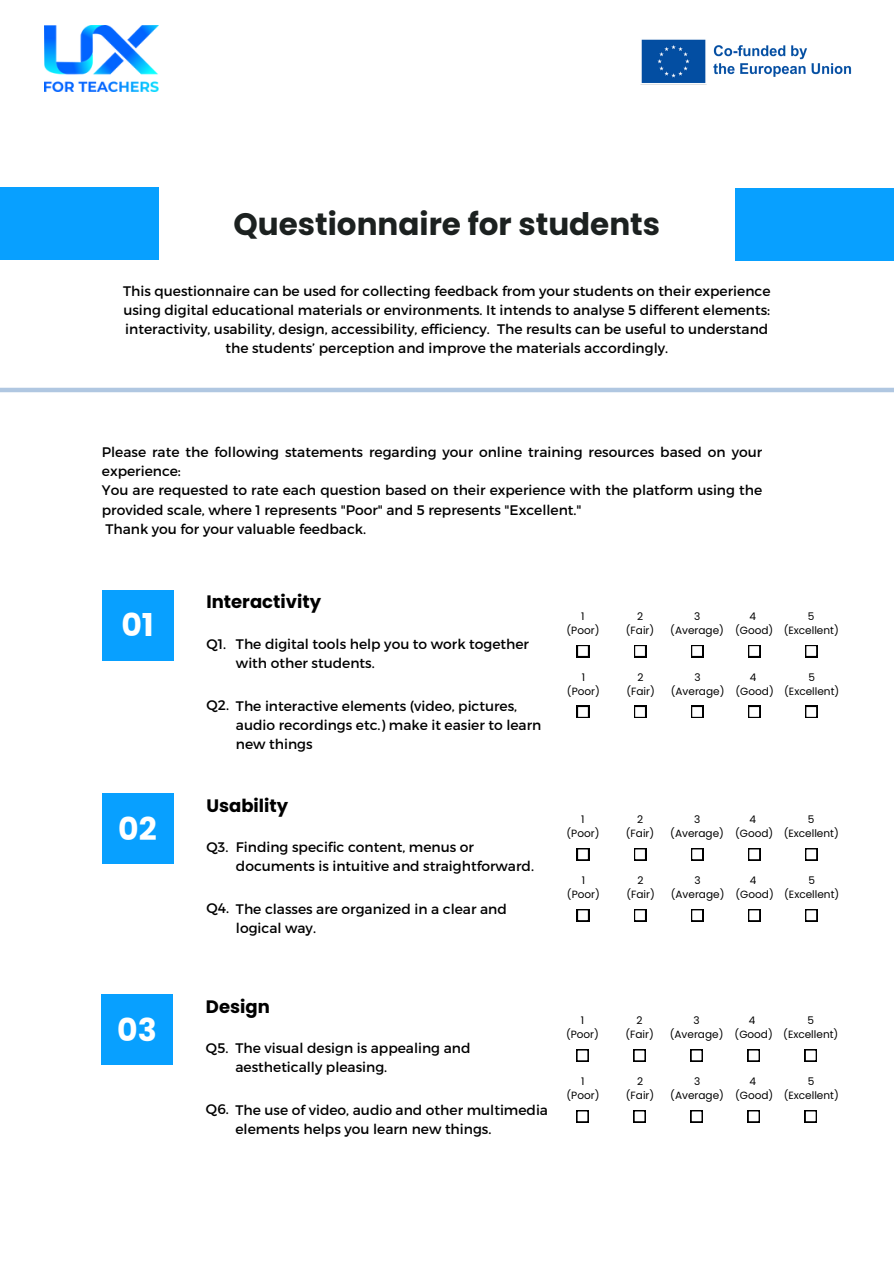
<style>
.page{position:relative;width:894px;height:1264px;background:#fff}
.page>*{position:absolute;margin:0;border:0;box-sizing:border-box;transform-origin:0 0}
.t1{font:700 31.5px "Poppins";color:#fff}
.t2{font:700 31.05px "Poppins";color:#1c2120}
.t3{font:700 18px "Poppins";color:#000}
.t4{font:13.8px/19.2px "Montserrat";color:#000}
.t5{font:10.5px/14px "Poppins";color:#000;text-align:center}
</style>
<div class="page">
<img style="left:45px;top:25px;width:114px;height:67px">
<img style="left:640px;top:39px;width:212px;height:46px">
<div style="left:102px;top:590px;width:71px;height:71px;background:#08a0ff"></div>
<div style="left:0;top:188px;width:159px;height:72px;background:#08a0ff"></div>
<div style="left:734px;top:188px;width:159px;height:72px;background:#08a0ff"></div>
<svg style="left:577px;top:645px;width:12px;height:12px"></svg>
<svg style="left:634px;top:645px;width:12px;height:12px"></svg>
<svg style="left:691px;top:645px;width:12px;height:12px"></svg>
<svg style="left:748px;top:645px;width:12px;height:12px"></svg>
<svg style="left:805px;top:645px;width:12px;height:12px"></svg>
<svg style="left:577px;top:706px;width:12px;height:12px"></svg>
<svg style="left:634px;top:706px;width:12px;height:12px"></svg>
<svg style="left:691px;top:706px;width:12px;height:12px"></svg>
<svg style="left:748px;top:706px;width:12px;height:12px"></svg>
<svg style="left:805px;top:706px;width:12px;height:12px"></svg>
<div style="left:102px;top:793px;width:71px;height:71px;background:#08a0ff"></div>
<svg style="left:577px;top:848px;width:12px;height:12px"></svg>
<svg style="left:634px;top:848px;width:12px;height:12px"></svg>
<svg style="left:691px;top:848px;width:12px;height:12px"></svg>
<svg style="left:748px;top:848px;width:12px;height:12px"></svg>
<svg style="left:805px;top:848px;width:12px;height:12px"></svg>
<svg style="left:577px;top:909px;width:12px;height:12px"></svg>
<svg style="left:634px;top:909px;width:12px;height:12px"></svg>
<svg style="left:691px;top:909px;width:12px;height:12px"></svg>
<svg style="left:748px;top:909px;width:12px;height:12px"></svg>
<svg style="left:805px;top:909px;width:12px;height:12px"></svg>
<div style="left:101px;top:994px;width:72px;height:71px;background:#08a0ff"></div>
<svg style="left:576px;top:1049px;width:12px;height:12px"></svg>
<svg style="left:633px;top:1049px;width:12px;height:12px"></svg>
<svg style="left:690px;top:1049px;width:12px;height:12px"></svg>
<svg style="left:747px;top:1049px;width:12px;height:12px"></svg>
<svg style="left:804px;top:1049px;width:12px;height:12px"></svg>
<svg style="left:576px;top:1110px;width:12px;height:12px"></svg>
<svg style="left:633px;top:1110px;width:12px;height:12px"></svg>
<svg style="left:690px;top:1110px;width:12px;height:12px"></svg>
<svg style="left:747px;top:1110px;width:12px;height:12px"></svg>
<svg style="left:804px;top:1110px;width:12px;height:12px"></svg>
<hr style="left:0;top:388px;width:893px;height:4px;background:#b0c7e1">
<h2 class="t2" style="left:233px;top:202px;width:428px">Questionnaire for students</h2>
<p class="t4" style="left:123px;top:280px;width:648px;text-align:center">This questionnaire can be used for collecting feedback from your students on their experience using digital educational materials or environments. It intends to analyse 5 different elements: interactivity, usability, design, accessibility, efficiency. The results can be useful to understand the students’ perception and improve the materials accordingly.</p>
<p class="t4" style="left:102px;top:442px;width:661px">Please rate the following statements regarding your online training resources based on your experience:<br>You are requested to rate each question based on their experience with the platform using the provided scale, where 1 represents "Poor" and 5 represents "Excellent."<br>Thank you for your valuable feedback.</p>
<h1 class="t1" style="left:121px;top:603px;width:34px">01</h1>
<h3 class="t3" style="left:206px;top:589px;width:116px">Interactivity</h3>
<p class="t4" style="left:236px;top:633px;width:294px;text-indent:-30px">Q1. The digital tools help you to work together with other students.</p>
<p class="t4" style="left:236px;top:695px;width:307px;text-indent:-30px">Q2. The interactive elements (video, pictures, audio recordings etc.) make it easier to learn new things</p>
<p class="t5" style="left:566px;top:609px;width:34px">1 (Poor)</p>
<p class="t5" style="left:625px;top:609px;width:30px">2 (Fair)</p>
<p class="t5" style="left:670px;top:609px;width:55px">3 (Average)</p>
<p class="t5" style="left:734px;top:609px;width:40px">4 (Good)</p>
<p class="t5" style="left:783px;top:609px;width:57px">5 (Excellent)</p>
<p class="t5" style="left:567px;top:670px;width:34px">1 (Poor)</p>
<p class="t5" style="left:626px;top:670px;width:30px">2 (Fair)</p>
<p class="t5" style="left:670px;top:670px;width:55px">3 (Average)</p>
<p class="t5" style="left:735px;top:670px;width:40px">4 (Good)</p>
<p class="t5" style="left:784px;top:670px;width:57px">5 (Excellent)</p>
<h1 class="t1" style="left:118px;top:806px;width:40px">02</h1>
<h3 class="t3" style="left:206px;top:792px;width:83px">Usability</h3>
<p class="t4" style="left:236px;top:837px;width:299px;text-indent:-30px">Q3. Finding specific content, menus or documents is intuitive and straightforward.</p>
<p class="t4" style="left:236px;top:898px;width:272px;text-indent:-30px">Q4. The classes are organized in a clear and logical way.</p>
<p class="t5" style="left:566px;top:812px;width:34px">1 (Poor)</p>
<p class="t5" style="left:625px;top:812px;width:30px">2 (Fair)</p>
<p class="t5" style="left:670px;top:812px;width:55px">3 (Average)</p>
<p class="t5" style="left:734px;top:812px;width:40px">4 (Good)</p>
<p class="t5" style="left:783px;top:812px;width:57px">5 (Excellent)</p>
<p class="t5" style="left:567px;top:873px;width:34px">1 (Poor)</p>
<p class="t5" style="left:626px;top:873px;width:30px">2 (Fair)</p>
<p class="t5" style="left:670px;top:873px;width:55px">3 (Average)</p>
<p class="t5" style="left:735px;top:873px;width:40px">4 (Good)</p>
<p class="t5" style="left:784px;top:873px;width:57px">5 (Excellent)</p>
<h1 class="t1" style="left:117px;top:1007px;width:41px">03</h1>
<h3 class="t3" style="left:206px;top:993px;width:65px">Design</h3>
<p class="t4" style="left:235px;top:1038px;width:236px;text-indent:-30px">Q5. The visual design is appealing and aesthetically pleasing.</p>
<p class="t4" style="left:235px;top:1099px;width:314px;text-indent:-30px">Q6. The use of video, audio and other multimedia elements helps you learn new things.</p>
<p class="t5" style="left:566px;top:1013px;width:34px">1 (Poor)</p>
<p class="t5" style="left:625px;top:1013px;width:30px">2 (Fair)</p>
<p class="t5" style="left:669px;top:1013px;width:55px">3 (Average)</p>
<p class="t5" style="left:734px;top:1013px;width:40px">4 (Good)</p>
<p class="t5" style="left:783px;top:1013px;width:57px">5 (Excellent)</p>
<p class="t5" style="left:566px;top:1074px;width:34px">1 (Poor)</p>
<p class="t5" style="left:625px;top:1074px;width:30px">2 (Fair)</p>
<p class="t5" style="left:670px;top:1074px;width:55px">3 (Average)</p>
<p class="t5" style="left:734px;top:1074px;width:40px">4 (Good)</p>
<p class="t5" style="left:783px;top:1074px;width:57px">5 (Excellent)</p>
</div>
